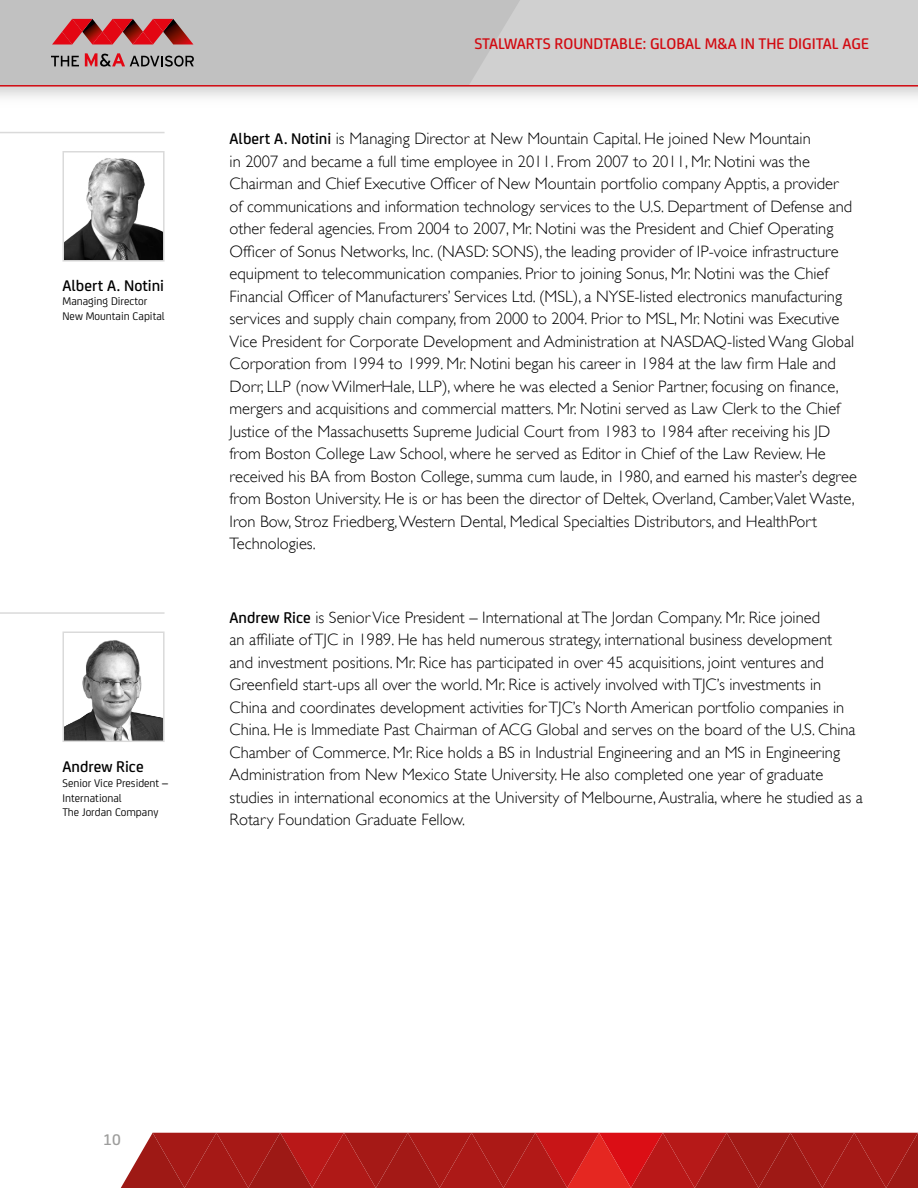
<style>
.page{position:relative;width:918px;height:1188px;background:#fff}
.page>*{position:absolute;margin:0;border:0;box-sizing:border-box;transform-origin:0 0}
.t1{font:300 16.5px/22.5px "Gill Sans";color:#000}
.t2{font:500 16.5px "FS Joey";color:#d20a11}
.t3{font:500 16.5px "FS Joey";color:#000}
.t4{font:500 16.5px "FS Joey";color:#9d9d9c}
.t5{font:11.85px/14.9px "FS Joey";color:#000}
.s1{font-family:"FS Joey";font-weight:500}
</style>
<div class="page">
<div style="left:0;top:0;width:918px;height:85px;background:#d0d0d0"></div>
<div style="left:0;top:0;width:520px;height:85px;background:#c1c1c1"></div>
<hr style="left:0;top:85px;width:918px;height:2px;background:#d20a11">
<svg style="left:121px;top:1133px;width:797px;height:55px;background:#af1e1c"></svg>
<svg style="left:51px;top:56px;width:28px;height:10px"></svg>
<svg style="left:52px;top:19px;width:141px;height:27px"></svg>
<svg style="left:85px;top:53px;width:109px;height:14px"></svg>
<hr style="left:0;top:612px;width:165px;height:2px;background:#dadada">
<img style="left:66px;top:640px;width:96px;height:99px">
<div style="left:63px;top:632px;width:102px;height:110px;border:2px solid #dadada"></div>
<hr style="left:0;top:132px;width:165px;height:1px;background:#dadada">
<img style="left:66px;top:158px;width:96px;height:101px">
<div style="left:63px;top:151px;width:102px;height:111px;border:2px solid #dadada"></div>
<p class="t3" style="left:63px;top:273px;width:103px">Albert A. Notini</p>
<p class="t5" style="left:63px;top:293px;width:104px">Managing Director<br>New Mountain Capital</p>
<p class="t3" style="left:63px;top:755px;width:83px">Andrew Rice</p>
<p class="t5" style="left:63px;top:775px;width:107px">Senior Vice President –<br>International<br>The Jordan Company</p>
<p class="t2" style="left:474px;top:32px;width:396px">STALWARTS ROUNDTABLE: GLOBAL M&amp;A IN THE DIGITAL AGE</p>
<p class="t1" style="left:230px;top:127px;width:629px"><span class="s1">Albert A. Notini</span> is Managing Director at New Mountain Capital. He joined New Mountain<br>in 2007 and became a full time employee in 2011. From 2007 to 2011, Mr. Notini was the Chairman and Chief Executive Officer of New Mountain portfolio company Apptis, a provider<br>of communications and information technology services to the U.S. Department of Defense and other federal agencies. From 2004 to 2007, Mr. Notini was the President and Chief Operating Officer of Sonus Networks, Inc. (NASD: SONS), the leading provider of IP-voice infrastructure equipment to telecommunication companies. Prior to joining Sonus, Mr. Notini was the Chief Financial Officer of Manufacturers’ Services Ltd. (MSL), a NYSE-listed electronics manufacturing services and supply chain company, from 2000 to 2004. Prior to MSL, Mr. Notini was Executive Vice President for Corporate Development and Administration at NASDAQ-listed Wang Global Corporation from 1994 to 1999. Mr. Notini began his career in 1984 at the law firm Hale and Dorr, LLP (now WilmerHale, LLP), where he was elected a Senior Partner, focusing on finance, mergers and acquisitions and commercial matters. Mr. Notini served as Law Clerk to the Chief Justice of the Massachusetts Supreme Judicial Court from 1983 to 1984 after receiving his JD from Boston College Law School, where he served as Editor in Chief of the Law Review. He received his BA from Boston College, summa cum laude, in 1980, and earned his master’s degree from Boston University. He is or has been the director of Deltek, Overland, Camber,Valet Waste, Iron Bow, Stroz Friedberg, Western Dental, Medical Specialties Distributors, and HealthPort Technologies.</p>
<p class="t1" style="left:230px;top:606px;width:635px"><span class="s1">Andrew Rice</span> is Senior Vice President – International at The Jordan Company. Mr. Rice joined<br>an affiliate of TJC in 1989. He has held numerous strategy, international business development<br>and investment positions. Mr. Rice has participated in over 45 acquisitions, joint ventures and Greenfield start-ups all over the world. Mr. Rice is actively involved with TJC’s investments in China and coordinates development activities for TJC’s North American portfolio companies in China. He is Immediate Past Chairman of ACG Global and serves on the board of the U.S. China Chamber of Commerce. Mr. Rice holds a BS in Industrial Engineering and an MS in Engineering Administration from New Mexico State University. He also completed one year of graduate studies in international economics at the University of Melbourne, Australia, where he studied as a Rotary Foundation Graduate Fellow.</p>
<p class="t4" style="left:103px;top:1128px;width:19px">10</p>
</div>
